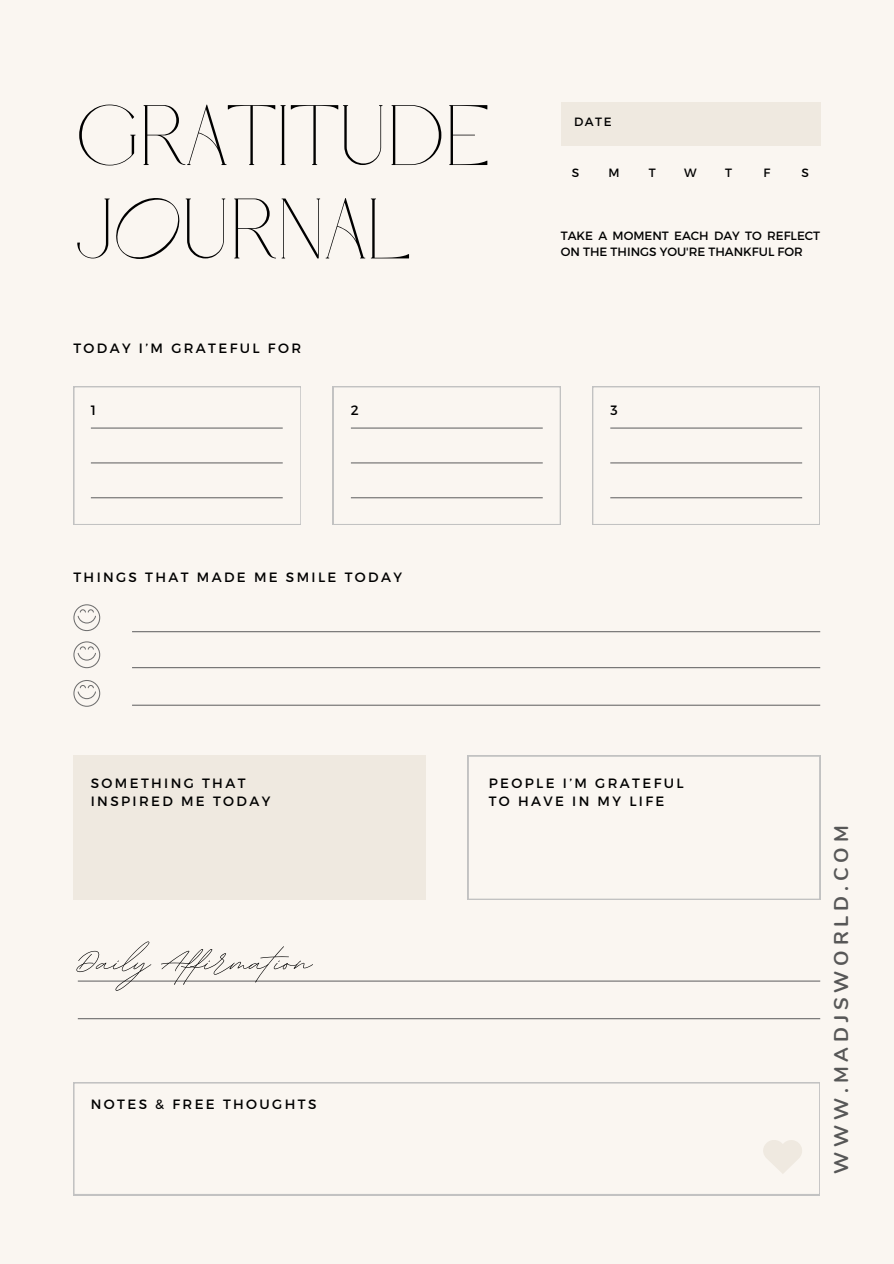
<style>
.page{position:relative;width:894px;height:1264px;background:#fff}
.page>*{position:absolute;margin:0;border:0;box-sizing:border-box;transform-origin:0 0}
.t1{font:73.8px/93.3px "Lovely May";color:#000}
.t2{font:53.4px "BD Script";color:#000}
.t3{font:700 19.95px "Nunito";letter-spacing:.245em;color:#575757}
.t4{font:13.5px/18px "Montserrat";letter-spacing:.175em;color:#000}
.t5{font:12px/16px "Montserrat";color:#000}
.s1{font-style:italic}
</style>
<div class="page">
<div style="left:0;top:0;width:893px;height:1263px;background:#faf6f1"></div>
<svg style="left:73px;top:386px;width:228px;height:138px"></svg>
<svg style="left:333px;top:386px;width:227px;height:138px"></svg>
<svg style="left:592px;top:386px;width:227px;height:138px"></svg>
<svg style="left:467px;top:755px;width:353px;height:144px"></svg>
<svg style="left:73px;top:1082px;width:746px;height:112px"></svg>
<div style="left:73px;top:755px;width:353px;height:144px;background:#efe9e0"></div>
<div style="left:560px;top:103px;width:260px;height:43px;background:#efe9e0"></div>
<hr style="left:91px;top:427px;width:191px;height:1px;background:#6d6d6d">
<hr style="left:351px;top:427px;width:191px;height:1px;background:#6d6d6d">
<hr style="left:610px;top:427px;width:191px;height:1px;background:#6d6d6d">
<hr style="left:91px;top:462px;width:191px;height:1px;background:#6d6d6d">
<hr style="left:351px;top:462px;width:191px;height:1px;background:#6d6d6d">
<hr style="left:610px;top:462px;width:191px;height:1px;background:#6d6d6d">
<hr style="left:132px;top:631px;width:688px;height:1px;background:#6d6d6d">
<hr style="left:132px;top:667px;width:688px;height:1px;background:#6d6d6d">
<hr style="left:78px;top:980px;width:742px;height:1px;background:#6d6d6d">
<hr style="left:132px;top:704px;width:688px;height:1px;background:#6d6d6d">
<hr style="left:78px;top:1018px;width:742px;height:1px;background:#6d6d6d">
<hr style="left:91px;top:497px;width:191px;height:1px;background:#6d6d6d">
<hr style="left:351px;top:497px;width:191px;height:1px;background:#6d6d6d">
<hr style="left:610px;top:497px;width:191px;height:1px;background:#6d6d6d">
<svg style="left:762px;top:1139px;width:40px;height:35px"></svg>
<svg style="left:73px;top:604px;width:27px;height:27px"></svg>
<svg style="left:73px;top:641px;width:27px;height:27px"></svg>
<svg style="left:73px;top:680px;width:27px;height:26px"></svg>
<h1 class="t1" style="left:76px;top:99px;width:414px">GRATITUDE<br>J<span class="s1">O</span>URNAL</h1>
<p class="t4" style="left:73px;top:338px;width:229px">TODAY I’M GRATEFUL FOR</p>
<p class="t5" style="left:574px;top:113px;width:39px">DATE</p>
<p class="t5" style="left:571px;top:164px;width:9px">S</p>
<p class="t5" style="left:608px;top:164px;width:13px">M</p>
<h4 class="t5" style="left:648px;top:164px;width:8px">T</h4>
<p class="t5" style="left:684px;top:164px;width:14px">W</p>
<p class="t5" style="left:725px;top:164px;width:8px">T</p>
<p class="t5" style="left:763px;top:164px;width:8px">F</p>
<h4 class="t5" style="left:801px;top:164px;width:9px">S</h4>
<h4 class="t5" style="left:560px;top:227px;width:261px">TAKE A MOMENT EACH DAY TO REFLECT<br>ON THE THINGS YOU'RE THANKFUL FOR</h4>
<p class="t4" style="left:91px;top:400px;width:7px">1</p>
<p class="t4" style="left:351px;top:400px;width:9px">2</p>
<p class="t4" style="left:610px;top:400px;width:9px">3</p>
<p class="t4" style="left:73px;top:567px;width:330px">THINGS THAT MADE ME SMILE TODAY</p>
<p class="t4" style="left:91px;top:773px;width:181px">SOMETHING THAT<br>INSPIRED ME TODAY</p>
<p class="t2" style="left:76px;top:926px;width:237px">Daily Affirmation</p>
<p class="t4" style="left:91px;top:1094px;width:227px">NOTES &amp; FREE THOUGHTS</p>
<p class="t4" style="left:488px;top:773px;width:196px">PEOPLE I’M GRATEFUL<br>TO HAVE IN MY LIFE</p>
<h4 class="t3" style="left:827px;top:1174px;width:350px;rotate:-90deg">WWW.MADJSWORLD.COM</h4>
</div>
